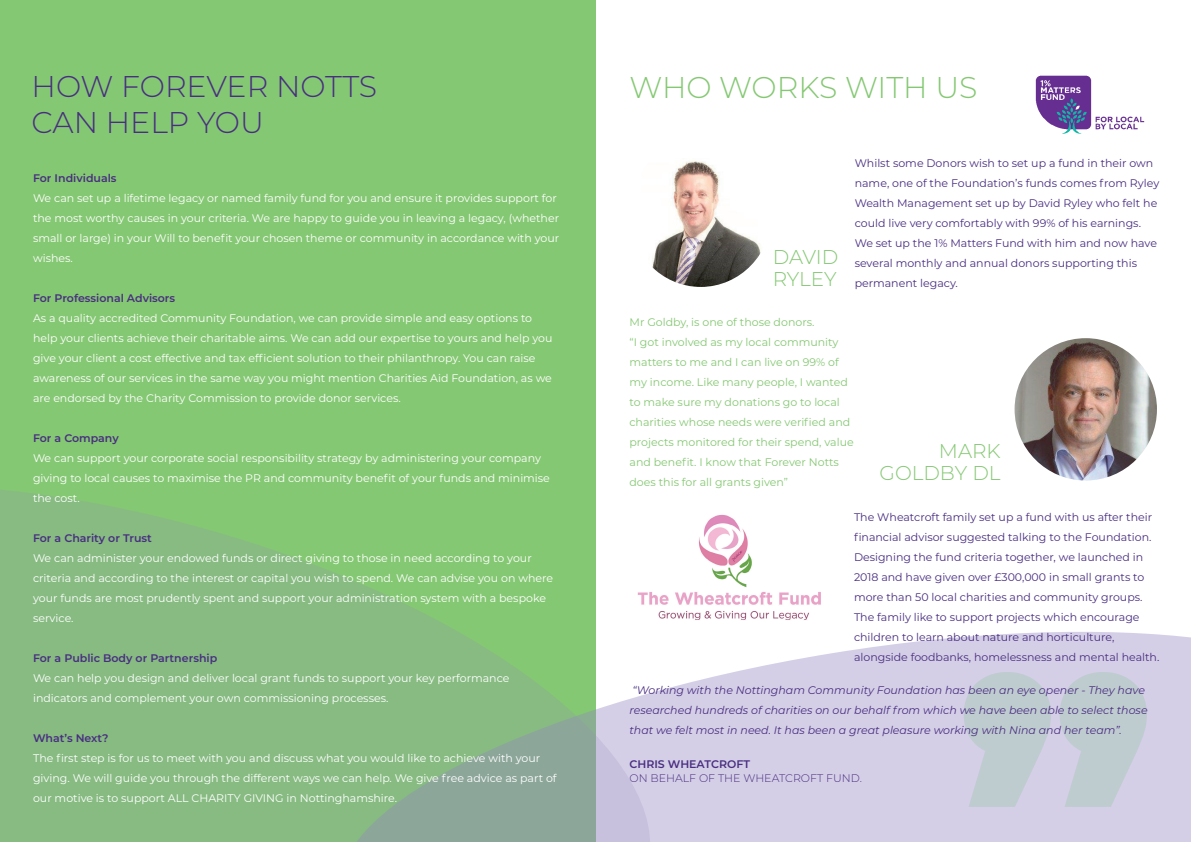
<style>
.page{position:relative;width:1191px;height:842px;background:#fff}
.page>*{position:absolute;margin:0;border:0;box-sizing:border-box;transform-origin:0 0}
.t1{font:900 330.7px "Montserrat";color:#69c075}
.t2{font:300 30px "Montserrat";color:#492e81}
.t3{font:300 30px "Montserrat";color:#85c873}
.t4{font:300 20px/22px "Montserrat";color:#85c873}
.t5{font:11px/20px "Montserrat";color:#fff}
.t6{font:11px/20px "Montserrat";color:#492e81}
.t7{font:11px/20px "Montserrat";color:#85c873}
.t8{font:italic 11px "Montserrat";color:#492e81}
.t9{font:600 11px "Montserrat";color:#492e81}
.t10{font:300 11px "Montserrat";color:#492e81}
</style>
<div class="page">
<div style="left:0;top:0;width:595px;height:842px;background:#85c873"></div>
<svg style="left:0;top:451px;width:596px;height:391px;fill:#87bb82"></svg>
<svg style="left:328px;top:607px;width:863px;height:235px;fill:#d4cfe6"></svg>
<img style="left:652px;top:160px;width:109px;height:127px">
<img style="left:1014px;top:338px;width:143px;height:142px">
<img style="left:1035px;top:75px;width:110px;height:59px">
<img style="left:629px;top:514px;width:198px;height:108px">
<p class="t2" style="left:32px;top:66px;width:347px">HOW FOREVER NOTTS</p>
<p class="t2" style="left:32px;top:102px;width:234px">CAN HELP YOU</p>
<p class="t9" style="left:33px;top:170px;width:85px">For Individuals</p>
<p class="t5" style="left:33px;top:187px;width:528px">We can set up a lifetime legacy or named family fund for you and ensure it provides support for the most worthy causes in your criteria. We are happy to guide you in leaving a legacy, (whether small or large) in your Will to benefit your chosen theme or community in accordance with your wishes.</p>
<p class="t9" style="left:33px;top:290px;width:144px">For Professional Advisors</p>
<p class="t5" style="left:33px;top:307px;width:521px">As a quality accredited Community Foundation, we can provide simple and easy options to help your clients achieve their charitable aims. We can add our expertise to yours and help you give your client a cost effective and tax efficient solution to their philanthropy. You can raise awareness of our services in the same way you might mention Charities Aid Foundation, as we are endorsed by the Charity Commission to provide donor services.</p>
<p class="t9" style="left:33px;top:430px;width:87px">For a Company</p>
<p class="t5" style="left:33px;top:447px;width:518px">We can support your corporate social responsibility strategy by administering your company giving to local causes to maximise the PR and community benefit of your funds and minimise the cost.</p>
<p class="t9" style="left:33px;top:530px;width:120px">For a Charity or Trust</p>
<p class="t5" style="left:33px;top:547px;width:521px">We can administer your endowed funds or direct giving to those in need according to your criteria and according to the interest or capital you wish to spend. We can advise you on where your funds are most prudently spent and support your administration system with a bespoke service.</p>
<p class="t9" style="left:33px;top:650px;width:186px">For a Public Body or Partnership</p>
<p class="t5" style="left:33px;top:667px;width:478px">We can help you design and deliver local grant funds to support your key performance indicators and complement your own commissioning processes.</p>
<p class="t9" style="left:33px;top:730px;width:77px">What’s Next?</p>
<p class="t5" style="left:33px;top:747px;width:509px">The first step is for us to meet with you and discuss what you would like to achieve with your</p>
<p class="t5" style="left:33px;top:767px;width:525px">giving. We will guide you through the different ways we can help. We give free advice as part of our motive is to support ALL CHARITY GIVING in Nottinghamshire.</p>
<p class="t3" style="left:629px;top:67px;width:349px">WHO WORKS WITH US</p>
<p class="t4" style="left:772px;top:245px;width:67px">DAVID<br>RYLEY</p>
<p class="t6" style="left:854px;top:152px;width:306px">Whilst some Donors wish to set up a fund in their own name, one of the Foundation’s funds comes from Ryley Wealth Management set up by David Ryley who felt he could live very comfortably with 99% of his earnings.<br>We set up the 1% Matters Fund with him and now have several monthly and annual donors supporting this permanent legacy.</p>
<p class="t7" style="left:629px;top:312px;width:186px">Mr Goldby, is one of those donors.</p>
<p class="t7" style="left:629px;top:332px;width:226px">“I got involved as my local community matters to me and I can live on 99% of my income. Like many people, I wanted to make sure my donations go to local charities whose needs were verified and projects monitored for their spend, value and benefit. I know that Forever Notts does this for all grants given”</p>
<p class="t4" style="left:879px;top:439px;width:123px;text-align:right">MARK<br>GOLDBY DL</p>
<p class="t6" style="left:854px;top:507px;width:300px">The Wheatcroft family set up a fund with us after their financial advisor suggested talking to the Foundation.<br>Designing the fund criteria together, we launched in 2018 and have given over £300,000 in small grants to more than 50 local charities and community groups.</p>
<p class="t6" style="left:854px;top:607px;width:307px">The family like to support projects which encourage children to learn about nature and horticulture, alongside foodbanks, homelessness and mental health.</p>
<h1 class="t1" style="left:957px;top:555px;width:198px">”</h1>
<p class="t8" style="left:632px;top:683px;width:514px">“Working with the Nottingham Community Foundation has been an eye opener - They have</p>
<p class="t8" style="left:629px;top:703px;width:519px">researched hundreds of charities on our behalf from which we have been able to select those</p>
<p class="t8" style="left:629px;top:723px;width:494px">that we felt most in need. It has been a great pleasure working with Nina and her team”.</p>
<p class="t9" style="left:629px;top:756px;width:122px">CHRIS WHEATCROFT</p>
<p class="t10" style="left:629px;top:771px;width:234px">ON BEHALF OF THE WHEATCROFT FUND.</p>
</div>
